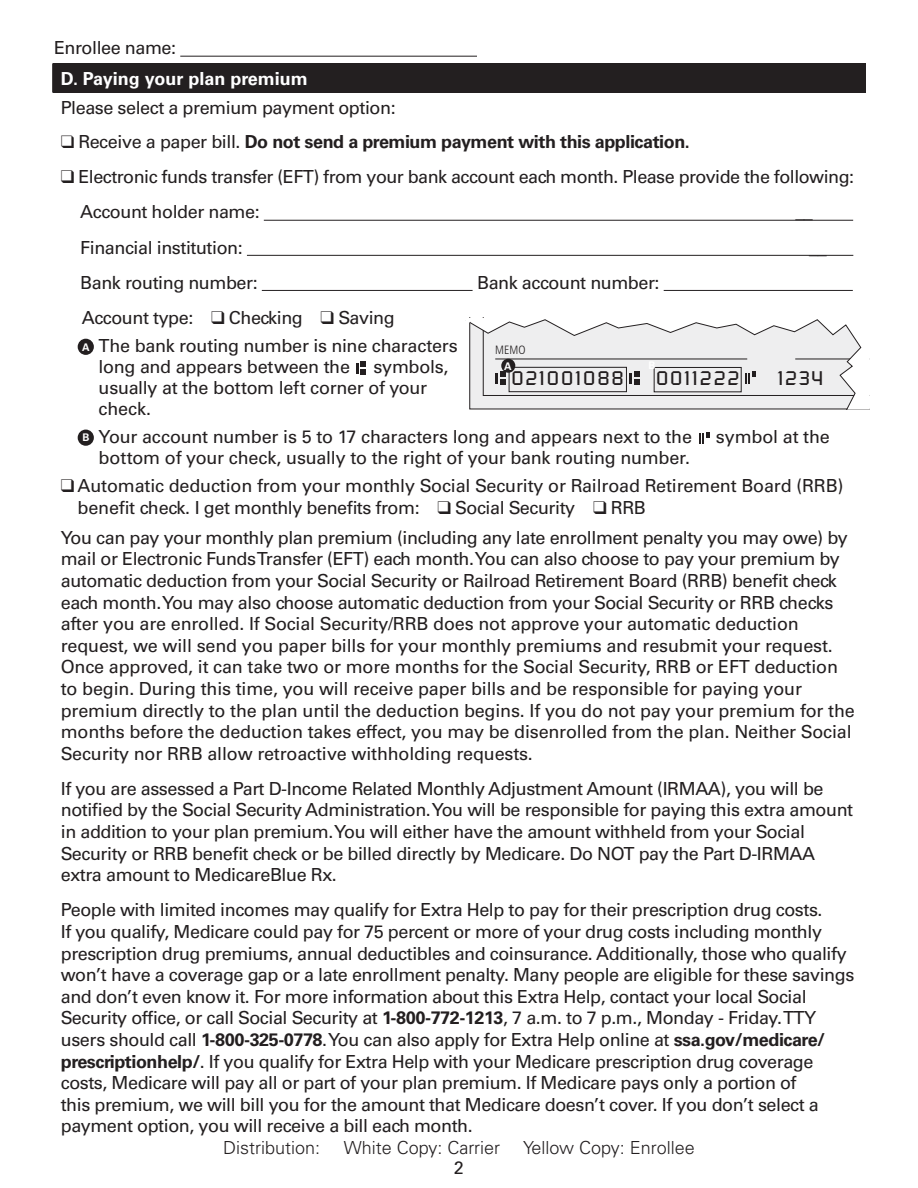
<style>
.page{position:relative;width:918px;height:1188px;background:#fff}
.page>*{position:absolute;margin:0;border:0;box-sizing:border-box;transform-origin:0 0}
.t1{font:19.5px "Russell Square";letter-spacing:.1em;color:#231f20}
.t2{font:18px/21.6px "Univers LT Std";letter-spacing:-.025em;color:#231f20}
.t3{font:700 18px "Univers LT Std";letter-spacing:-.025em;color:#231f20}
.t4{font:300 18px "Univers LT Std";color:#231f20}
.t5{font:700 18px "Univers LT Std";color:#fff}
.t6{font:300 condensed 12px "Frutiger";color:#231f20}
.t7{font:700 10.5px "Univers LT Std";color:#fff}
.s1{font-weight:400}
.s2{font-weight:700;font-size:10.5px;color:#fff}
.s3{font-weight:700}
</style>
<div class="page">
<svg style="left:356px;top:362px;width:10px;height:13px"></svg>
<svg style="left:699px;top:432px;width:11px;height:12px"></svg>
<hr style="left:180px;top:56px;width:297px;height:1px;background:#231f20">
<hr style="left:664px;top:290px;width:189px;height:1px;background:#231f20">
<hr style="left:262px;top:290px;width:211px;height:1px;background:#231f20">
<hr style="left:247px;top:255px;width:606px;height:1px;background:#231f20">
<hr style="left:264px;top:220px;width:589px;height:1px;background:#231f20">
<hr style="left:865px;top:63px;width:1px;height:30px;background:#231f20">
<hr style="left:52px;top:63px;width:1px;height:30px;background:#231f20">
<div style="left:53px;top:63px;width:812px;height:30px;background:#231f20"></div>
<div style="left:78px;top:339px;width:16px;height:16px;background:#231f20;border-radius:50%"></div>
<svg style="left:465px;top:319px;width:405px;height:90px;background:#e3e2e3"></svg>
<div style="left:501px;top:359px;width:14px;height:14px;background:#231f20;border-radius:50%"></div>
<div style="left:78px;top:430px;width:16px;height:16px;background:#231f20;border-radius:50%"></div>
<p class="t2" style="left:54px;top:37px;width:124px">Enrollee name:</p>
<p class="t5" style="left:61px;top:68px;width:249px">D. Paying your plan premium</p>
<p class="t2" style="left:61px;top:97px;width:336px">Please select a premium payment option:</p>
<p class="t3" style="left:61px;top:131px;width:631px">❑ <span class="s1">Receive a paper bill.</span> Do not send a premium payment with this application.</p>
<p class="t2" style="left:61px;top:166px;width:795px">❑ Electronic funds transfer (EFT) from your bank account each month. Please provide the following:</p>
<p class="t2" style="left:80px;top:201px;width:181px">Account holder name:</p>
<p class="t2" style="left:795px;top:201px;width:19px">__</p>
<p class="t2" style="left:80px;top:236px;width:164px">Financial institution:</p>
<p class="t2" style="left:809px;top:236px;width:19px">__</p>
<p class="t2" style="left:80px;top:272px;width:179px">Bank routing number:</p>
<p class="t2" style="left:477px;top:272px;width:184px">Bank account number:</p>
<p class="t2" style="left:82px;top:307px;width:315px">Account type: ❑ Checking ❑ Saving</p>
<p class="t2" style="left:99px;top:335px;width:361px;line-height:21px;text-indent:-17px"><span class="s2">A</span> The bank routing number is nine characters long and appears between the</p>
<p class="t6" style="left:495px;top:344px;width:32px">MEMO</p>
<p class="t1" style="left:512px;top:366px;width:114px">021001088</p>
<p class="t1" style="left:656px;top:366px;width:85px">0011222</p>
<p class="t1" style="left:778px;top:366px;width:47px">1234</p>
<p class="t2" style="left:99px;top:356px;width:351px;line-height:21px;text-indent:275px">symbols, usually at the bottom left corner of your check.</p>
<p class="t7" style="left:504px;top:360px;width:9px">A</p>
<p class="t7" style="left:648px;top:360px;width:9px">B</p>
<p class="t2" style="left:82px;top:426px;width:611px"><span class="s2">B</span> Your account number is 5 to 17 characters long and appears next to the</p>
<p class="t2" style="left:716px;top:426px;width:115px">symbol at the</p>
<p class="t2" style="left:99px;top:447px;width:593px">bottom of your check, usually to the right of your bank routing number.</p>
<p class="t2" style="left:78px;top:475px;width:768px;text-indent:-17px">❑ Automatic deduction from your monthly Social Security or Railroad Retirement Board (RRB) beneft check. I get monthly benefts from: ❑ Social Security ❑ RRB</p>
<p class="t2" style="left:61px;top:527px;width:796px">You can pay your monthly plan premium (including any late enrollment penalty you may owe) by mail or Electronic Funds Transfer (EFT) each month. You can also choose to pay your premium by automatic deduction from your Social Security or Railroad Retirement Board (RRB) beneft check each month. You may also choose automatic deduction from your Social Security or RRB checks after you are enrolled. If Social Security/RRB does not approve your automatic deduction request, we will send you paper bills for your monthly premiums and resubmit your request.<br>Once approved, it can take two or more months for the Social Security, RRB or EFT deduction to begin. During this time, you will receive paper bills and be responsible for paying your premium directly to the plan until the deduction begins. If you do not pay your premium for the months before the deduction takes effect, you may be disenrolled from the plan. Neither Social Security nor RRB allow retroactive withholding requests.</p>
<p class="t2" style="left:61px;top:778px;width:794px">If you are assessed a Part D-Income Related Monthly Adjustment Amount (IRMAA), you will be notifed by the Social Security Administration. You will be responsible for paying this extra amount in addition to your plan premium. You will either have the amount withheld from your Social Security or RRB beneft check or be billed directly by Medicare. Do NOT pay the Part D-IRMAA extra amount to MedicareBlue Rx.</p>
<p class="t2" style="left:61px;top:899px;width:795px">People with limited incomes may qualify for Extra Help to pay for their prescription drug costs.<br>If you qualify, Medicare could pay for 75 percent or more of your drug costs including monthly prescription drug premiums, annual deductibles and coinsurance. Additionally, those who qualify won’t have a coverage gap or a late enrollment penalty. Many people are eligible for these savings and don’t even know it. For more information about this Extra Help, contact your local Social Security offce, or call Social Security at <span class="s3">1-800-772-1213</span>, 7 a.m. to 7 p.m., Monday - Friday. TTY users should call <span class="s3">1-800-325-0778</span>. You can also apply for Extra Help online at <span class="s3">ssa.gov/medicare/ prescriptionhelp/</span>. If you qualify for Extra Help with your Medicare prescription drug coverage costs, Medicare will pay all or part of your plan premium. If Medicare pays only a portion of<br>this premium, we will bill you for the amount that Medicare doesn’t cover. If you don’t select a payment option, you will receive a bill each month.</p>
<p class="t4" style="left:223px;top:1137px;width:99px">Distribution:</p>
<p class="t4" style="left:344px;top:1137px;width:158px">White Copy: Carrier</p>
<p class="t4" style="left:523px;top:1137px;width:173px">Yellow Copy: Enrollee</p>
<p class="t2" style="left:454px;top:1157px;width:12px">2</p>
</div>
